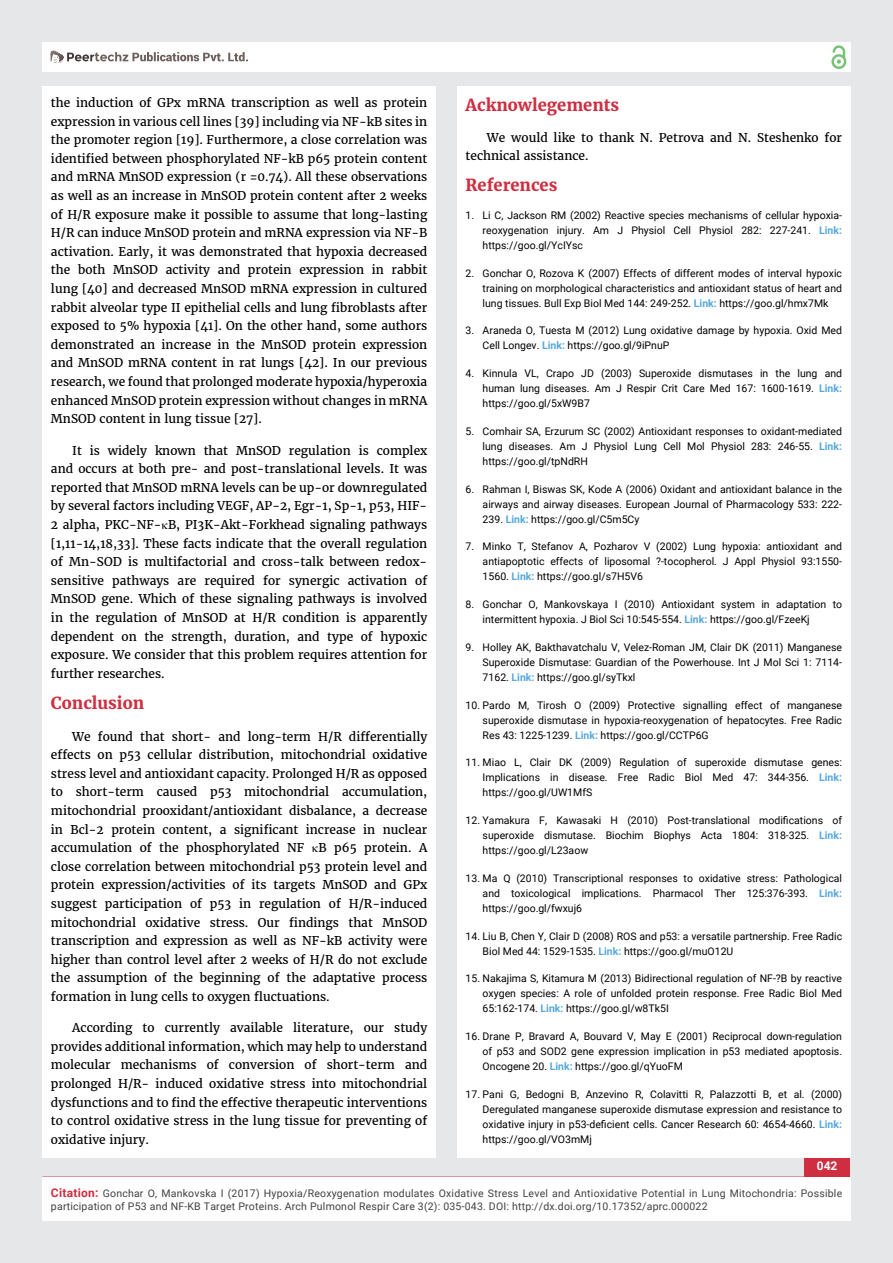
<style>
.page{position:relative;width:893px;height:1263px;background:#e6e7e8}
.page>*{position:absolute;margin:0;border:0;box-sizing:border-box;transform-origin:0 0}
.t1{font:700 16.5px "Merriweather";color:#cf2e41}
.t2{font:12px/18.6px "Merriweather";color:#000;text-align:justify}
.t3{font:700 12px "Roboto";color:#fff}
.t4{font:10.5px/15px "Roboto";color:#000;text-align:justify}
.t5{font:10.5px/13.5px "Roboto";letter-spacing:.02em;color:#414042}
.s1{font-weight:700;color:#56a8dd}
.s2{font-weight:700;font-size:12px;color:#cf2e41}
</style>
<div class="page">
<div style="left:42px;top:43px;width:808px;height:29px;background:#fff"></div>
<div style="left:831px;top:54px;width:15px;height:15px;border:2px solid #74c273;border-radius:50%"></div>
<svg style="left:831px;top:45px;width:15px;height:19px"></svg>
<div style="left:804px;top:1157px;width:46px;height:43px;background:#cf2e41"></div>
<svg style="left:49px;top:50px;width:199px;height:14px"></svg>
<div style="left:42px;top:1177px;width:809px;height:43px;background:#fff"></div>
<div style="left:42px;top:87px;width:394px;height:1071px;background:#fff"></div>
<div style="left:457px;top:87px;width:393px;height:1071px;background:#fff"></div>
<p class="t2" style="left:51px;top:94px;width:378px">the induction of GPx mRNA transcription as well as protein expression in various cell lines [39] including via NF-kB sites in the promoter region [19]. Furthermore, a close correlation was identified between phosphorylated NF-kB p65 protein content and mRNA MnSOD expression (r =0.74). All these observations as well as an increase in MnSOD protein content after 2 weeks of H/R exposure make it possible to assume that long-lasting H/R can induce MnSOD protein and mRNA expression via NF-B activation. Early, it was demonstrated that hypoxia decreased the both MnSOD activity and protein expression in rabbit lung [40] and decreased MnSOD mRNA expression in cultured rabbit alveolar type II epithelial cells and lung fibroblasts after exposed to 5% hypoxia [41]. On the other hand, some authors demonstrated an increase in the MnSOD protein expression and MnSOD mRNA content in rat lungs [42]. In our previous research, we found that prolonged moderate hypoxia/hyperoxia enhanced MnSOD protein expression without changes in mRNA MnSOD content in lung tissue [27].</p>
<p class="t2" style="left:51px;top:441px;width:378px;text-indent:21px">It is widely known that MnSOD regulation is complex and occurs at both pre- and post-translational levels. It was reported that MnSOD mRNA levels can be up-or downregulated by several factors including VEGF, AP-2, Egr-1, Sp-1, p53, HIF-2 alpha, PKC-NF- B, PI3K-Akt-Forkhead signaling pathways [1,11-14,18,33]. These facts indicate that the overall regulation of Mn-SOD is multifactorial and cross-talk between redox&shy;sensitive pathways are required for synergic activation of MnSOD gene. Which of these signaling pathways is involved in the regulation of MnSOD at H/R condition is apparently dependent on the strength, duration, and type of hypoxic exposure. We consider that this problem requires attention for further researches.</p>
<h1 class="t1" style="left:51px;top:693px;width:95px">Conclusion</h1>
<p class="t2" style="left:51px;top:727px;width:378px;text-indent:21px">We found that short- and long-term H/R differentially effects on p53 cellular distribution, mitochondrial oxidative stress level and antioxidant capacity. Prolonged H/R as opposed to short-term caused p53 mitochondrial accumulation, mitochondrial prooxidant/antioxidant disbalance, a decrease in Bcl-2 protein content, a significant increase in nuclear accumulation of the phosphorylated NF B p65 protein. A close correlation between mitochondrial p53 protein level and protein expression/activities of its targets MnSOD and GPx suggest participation of p53 in regulation of H/R-induced mitochondrial oxidative stress. Our findings that MnSOD transcription and expression as well as NF-kB activity were higher than control level after 2 weeks of H/R do not exclude the assumption of the beginning of the adaptative process formation in lung cells to oxygen fluctuations.</p>
<p class="t2" style="left:51px;top:1019px;width:378px;text-indent:21px">According to currently available literature, our study provides additional information, which may help to understand molecular mechanisms of conversion of short-term and prolonged H/R- induced oxidative stress into mitochondrial dysfunctions and to find the effective therapeutic interventions to control oxidative stress in the lung tissue for preventing of oxidative injury.</p>
<h1 class="t1" style="left:466px;top:95px;width:155px">Acknowlegements</h1>
<p class="t2" style="left:466px;top:129px;width:378px;line-height:18px;text-indent:21px">We would like to thank N. Petrova and N. Steshenko for technical assistance.</p>
<h1 class="t1" style="left:466px;top:175px;width:93px">References</h1>
<p class="t4" style="left:483px;top:208px;width:361px;text-indent:-17px">1. Li C, Jackson RM (2002) Reactive species mechanisms of cellular hypoxia&shy;reoxygenation injury. Am J Physiol Cell Physiol 282: 227-241. <span class="s1">Link: </span>https://goo.gl/YcIYsc</p>
<p class="t4" style="left:483px;top:265px;width:361px;text-indent:-17px">2. Gonchar O, Rozova K (2007) Effects of different modes of interval hypoxic training on morphological characteristics and antioxidant status of heart and lung tissues. Bull Exp Biol Med 144: 249-252. <span class="s1">Link:</span> https://goo.gl/hmx7Mk</p>
<p class="t4" style="left:483px;top:323px;width:361px;text-indent:-17px">3. Araneda O, Tuesta M (2012) Lung oxidative damage by hypoxia. Oxid Med<br>Cell Longev. <span class="s1">Link:</span> https://goo.gl/9iPnuP</p>
<p class="t4" style="left:483px;top:366px;width:361px;text-indent:-17px">4. Kinnula VL, Crapo JD (2003) Superoxide dismutases in the lung and human lung diseases. Am J Respir Crit Care Med 167: 1600-1619. <span class="s1">Link: </span>https://goo.gl/5xW9B7</p>
<p class="t4" style="left:483px;top:424px;width:361px;text-indent:-17px">5. Comhair SA, Erzurum SC (2002) Antioxidant responses to oxidant-mediated lung diseases. Am J Physiol Lung Cell Mol Physiol 283: 246-55. <span class="s1">Link: </span>https://goo.gl/tpNdRH</p>
<p class="t4" style="left:483px;top:481px;width:361px;text-indent:-17px">6. Rahman I, Biswas SK, Kode A (2006) Oxidant and antioxidant balance in the airways and airway diseases. European Journal of Pharmacology 533: 222- 239. <span class="s1">Link:</span> https://goo.gl/C5m5Cy</p>
<p class="t4" style="left:483px;top:539px;width:361px;text-indent:-17px">7. Minko T, Stefanov A, Pozharov V (2002) Lung hypoxia: antioxidant and antiapoptotic effects of liposomal ?-tocopherol. J Appl Physiol 93:1550- 1560. <span class="s1">Link:</span> https://goo.gl/s7H5V6</p>
<p class="t4" style="left:483px;top:597px;width:361px;text-indent:-17px">8. Gonchar O, Mankovskaya I (2010) Antioxidant system in adaptation to intermittent hypoxia. J Biol Sci 10:545-554. <span class="s1">Link:</span> https://goo.gl/FzeeKj</p>
<p class="t4" style="left:483px;top:640px;width:361px;text-indent:-17px">9. Holley AK, Bakthavatchalu V, Velez-Roman JM, Clair DK (2011) Manganese Superoxide Dismutase: Guardian of the Powerhouse. Int J Mol Sci 1: 7114- 7162. <span class="s1">Link:</span> https://goo.gl/syTkxl</p>
<p class="t4" style="left:483px;top:697px;width:361px;text-indent:-17px">10. Pardo M, Tirosh O (2009) Protective signalling effect of manganese superoxide dismutase in hypoxia-reoxygenation of hepatocytes. Free Radic Res 43: 1225-1239. <span class="s1">Link:</span> https://goo.gl/CCTP6G</p>
<p class="t4" style="left:483px;top:755px;width:361px;text-indent:-17px">11. Miao L, Clair DK (2009) Regulation of superoxide dismutase genes:<br>Implications in disease. Free Radic Biol Med 47: 344-356. <span class="s1">Link: </span>https://goo.gl/UW1MfS</p>
<p class="t4" style="left:483px;top:813px;width:361px;text-indent:-17px">12. Yamakura F, Kawasaki H (2010) Post-translational modifications of superoxide dismutase. Biochim Biophys Acta 1804: 318-325. <span class="s1">Link: </span>https://goo.gl/L23aow</p>
<p class="t4" style="left:483px;top:871px;width:361px;text-indent:-17px">13. Ma Q (2010) Transcriptional responses to oxidative stress: Pathological and toxicological implications. Pharmacol Ther 125:376-393. <span class="s1">Link: </span>https://goo.gl/fwxuj6</p>
<p class="t4" style="left:483px;top:928px;width:361px;text-indent:-17px">14. Liu B, Chen Y, Clair D (2008) ROS and p53: a versatile partnership. Free Radic<br>Biol Med 44: 1529-1535. <span class="s1">Link:</span> https://goo.gl/muO12U</p>
<p class="t4" style="left:483px;top:971px;width:361px;text-indent:-17px">15. Nakajima S, Kitamura M (2013) Bidirectional regulation of NF-?B by reactive oxygen species: A role of unfolded protein response. Free Radic Biol Med 65:162-174. <span class="s1">Link:</span> https://goo.gl/w8Tk5I</p>
<p class="t4" style="left:483px;top:1029px;width:361px;text-indent:-17px">16. Drane P, Bravard A, Bouvard V, May E (2001) Reciprocal down-regulation of p53 and SOD2 gene expression implication in p53 mediated apoptosis.<br>Oncogene 20. <span class="s1">Link:</span> https://goo.gl/qYuoFM</p>
<p class="t4" style="left:483px;top:1087px;width:361px;text-indent:-17px">17. Pani G, Bedogni B, Anzevino R, Colavitti R, Palazzotti B, et al. (2000)<br>Deregulated manganese superoxide dismutase expression and resistance to oxidative injury in p53-deficient cells. Cancer Research 60: 4654-4660. <span class="s1">Link: </span>https://goo.gl/VO3mMj</p>
<p class="t3" style="left:817px;top:1158px;width:22px">042</p>
<p class="t5" style="left:51px;top:1186px;width:793px"><span class="s2">Citation:</span> Gonchar O, Mankovska I (2017) Hypoxia/Reoxygenation modulates Oxidative Stress Level and Antioxidative Potential in Lung Mitochondria: Possible participation of P53 and NF-KB Target Proteins. Arch Pulmonol Respir Care 3(2): 035-043. DOI: http://dx.doi.org/10.17352/aprc.000022</p>
</div>
